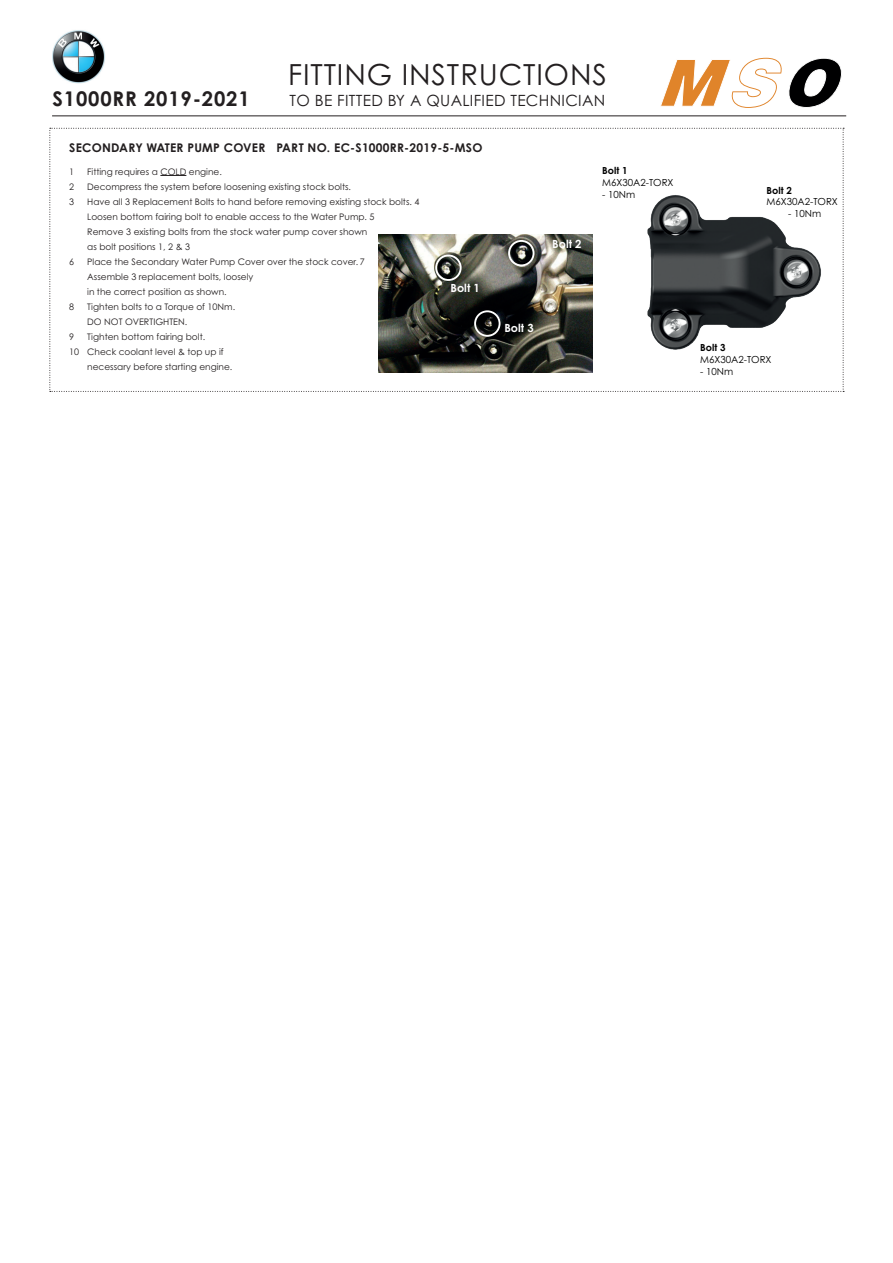
<style>
.page{position:relative;width:893px;height:1263px;background:#fff}
.page>*{position:absolute;margin:0;border:0;box-sizing:border-box;transform-origin:0 0}
.t1{font:29.1px "Century Gothic Pro";letter-spacing:.03em;color:#231f20}
.t2{font:700 20.25px "Century Gothic Pro";letter-spacing:.04em;color:#231f20}
.t3{font:15.45px "Century Gothic Pro";letter-spacing:.02em;color:#231f20}
.t4{font:700 12px "Century Gothic Pro";letter-spacing:.02em;color:#231f20}
.t5{font:700 11.25px "Century Gothic Pro";color:#fff}
.t6{font:9.75px "Century Gothic Pro";color:#000001}
.t7{font:700 9.75px "Century Gothic Pro";color:#000001}
.t8{font:9px/15px "Century Gothic Pro";color:#231f20}
</style>
<div class="page">
<hr style="left:52px;top:115px;width:794px;height:1px;background:#231f20">
<img style="left:53px;top:30px;width:52px;height:54px">
<svg style="left:49px;top:128px;width:795px;height:264px"></svg>
<img style="left:379px;top:235px;width:213px;height:137px">
<div style="left:508px;top:240px;width:26px;height:26px;border:2px solid #fff;border-radius:50%"></div>
<div style="left:435px;top:255px;width:27px;height:26px;border:2px solid #fff;border-radius:50%"></div>
<div style="left:474px;top:310px;width:26px;height:27px;border:2px solid #fff;border-radius:50%"></div>
<svg style="left:660px;top:58px;width:182px;height:50px"></svg>
<h2 class="t2" style="left:53px;top:86px;width:199px">S1000RR 2019-2021</h2>
<h1 class="t1" style="left:288px;top:57px;width:320px">FITTING INSTRUCTIONS</h1>
<h3 class="t3" style="left:290px;top:91px;width:317px">TO BE FITTED BY A QUALIFIED TECHNICIAN</h3>
<h3 class="t4" style="left:69px;top:140px;width:415px">SECONDARY WATER PUMP COVER PART NO. EC-S1000RR-2019-5-MSO</h3>
<p class="t8" style="left:69px;top:164px;width:6px">1</p>
<p class="t8" style="left:87px;top:164px;width:136px">Fitting requires a COLD engine.</p>
<p class="t8" style="left:69px;top:179px;width:6px">2</p>
<p class="t8" style="left:87px;top:179px;width:265px">Decompress the system before loosening existing stock bolts.</p>
<p class="t8" style="left:69px;top:194px;width:6px">3</p>
<p class="t8" style="left:87px;top:194px;width:334px">Have all 3 Replacement Bolts to hand before removing existing stock bolts. 4<br>Loosen bottom fairing bolt to enable access to the Water Pump. 5<br>Remove 3 existing bolts from the stock water pump cover shown<br>as bolt positions 1, 2 &amp; 3</p>
<p class="t8" style="left:69px;top:254px;width:6px">6</p>
<p class="t8" style="left:87px;top:254px;width:279px">Place the Secondary Water Pump Cover over the stock cover. 7<br>Assemble 3 replacement bolts, loosely<br>in the correct position as shown.</p>
<p class="t8" style="left:69px;top:299px;width:6px">8</p>
<p class="t8" style="left:87px;top:299px;width:149px">Tighten bolts to a Torque of 10Nm.<br>DO NOT OVERTIGHTEN.</p>
<p class="t8" style="left:69px;top:329px;width:6px">9</p>
<p class="t8" style="left:87px;top:329px;width:120px">Tighten bottom fairing bolt.</p>
<p class="t8" style="left:69px;top:344px;width:156px">10 Check coolant level &amp; top up if</p>
<p class="t8" style="left:87px;top:359px;width:147px">necessary before starting engine.</p>
<p class="t5" style="left:451px;top:281px;width:31px">Bolt 1</p>
<p class="t5" style="left:552px;top:237px;width:31px">Bolt 2</p>
<p class="t7" style="left:602px;top:165px;width:27px">Bolt 1</p>
<p class="t6" style="left:602px;top:176px;width:73px">M6X30A2-TORX</p>
<p class="t6" style="left:602px;top:188px;width:35px">- 10Nm</p>
<p class="t5" style="left:504px;top:321px;width:31px">Bolt 3</p>
<p class="t7" style="left:766px;top:184px;width:27px">Bolt 2</p>
<p class="t6" style="left:766px;top:196px;width:73px">M6X30A2-TORX</p>
<p class="t6" style="left:788px;top:208px;width:35px">- 10Nm</p>
<p class="t7" style="left:700px;top:341px;width:27px">Bolt 3</p>
<p class="t6" style="left:700px;top:353px;width:73px">M6X30A2-TORX</p>
<p class="t6" style="left:700px;top:365px;width:35px">- 10Nm</p>
</div>
